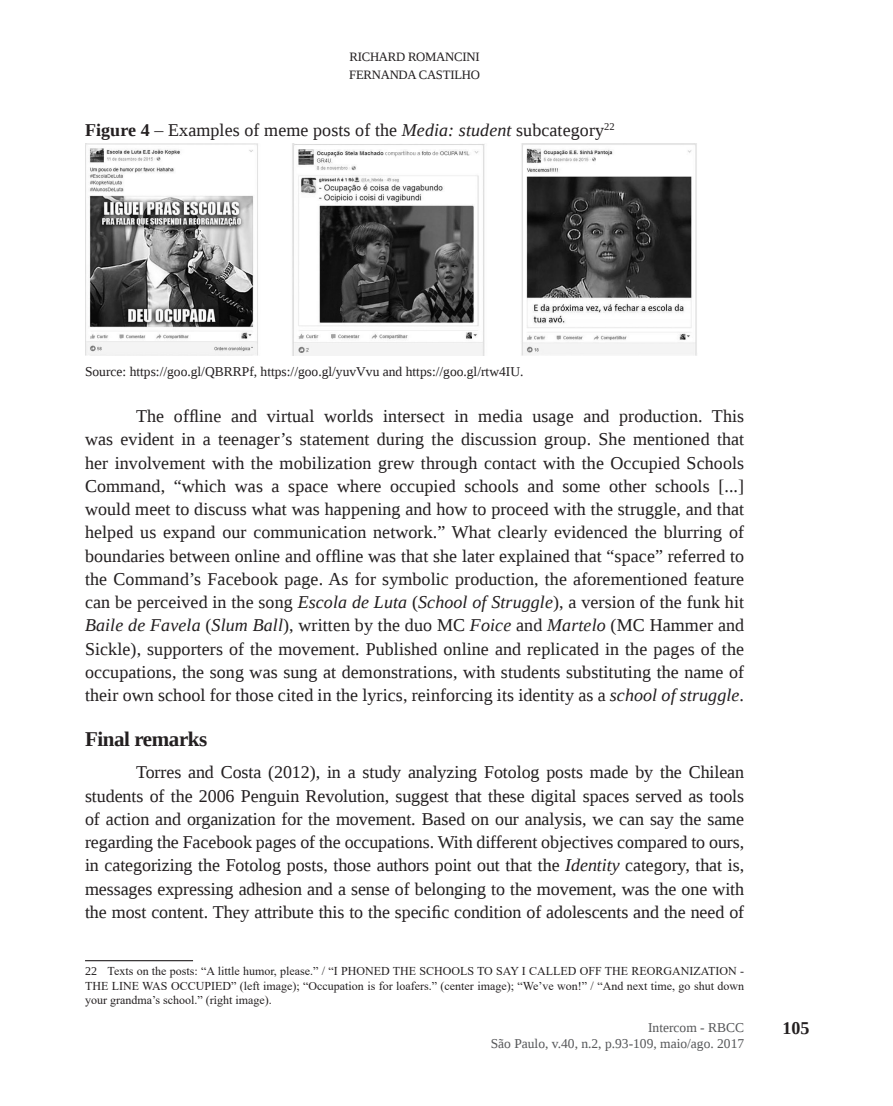
<style>
.page{position:relative;width:893px;height:1106px;background:#fff}
.page>*{position:absolute;margin:0;border:0;box-sizing:border-box;transform-origin:0 0}
.Titulo_1{font:700 21px "Liberation Serif";letter-spacing:-.02em;color:#231f20}
.Normal_-5{font:18px/23.2px "Liberation Serif";color:#231f20;text-align:justify}
.Titulo_Figura{font:18px "Liberation Serif";letter-spacing:.005em;color:#231f20}
.t1{font:700 18px "Liberation Serif";color:#231f20}
.Fonte{font:13.5px "Liberation Serif";color:#231f20}
.t2{font:13.5px/16.2px "Liberation Serif";color:#57585a;text-align:right}
.t3{font:12.75px/18px "Liberation Serif";letter-spacing:-.02em;color:#231f20}
.Footnotes{font:12px/14.4px "Times New Roman";color:#231f20;text-align:justify}
.s1{font-weight:700}
.s2{font-style:italic}
.s3{font-family:"Liberation Serif"}
</style>
<div class="page">
<img style="left:85px;top:144px;width:612px;height:211px">
<hr style="left:85px;top:960px;width:108px;height:1px;background:#231f20">
<p class="t3" style="left:349px;top:48px;width:132px">RICHARD ROMANCINI<br>FERNANDA CASTILHO</p>
<p class="Titulo_Figura" style="left:85px;top:118px;width:531px"><span class="s1">Figure 4</span> – Examples of meme posts of the <span class="s2">Media: student</span> subcategory<sup>22</sup></p>
<p class="Fonte" style="left:85px;top:362px;width:440px">Source: https://goo.gl/QBRRPf, https://goo.gl/yuvVvu and https://goo.gl/rtw4IU.</p>
<p class="Normal_-5" style="left:85px;top:404px;width:661px;text-indent:51px">The offline and virtual worlds intersect in media usage and production. This was evident in a teenager’s statement during the discussion group. She mentioned that her involvement with the mobilization grew through contact with the Occupied Schools Command, “which was a space where occupied schools and some other schools [...] would meet to discuss what was happening and how to proceed with the struggle, and that helped us expand our communication network.” What clearly evidenced the blurring of boundaries between online and offline was that she later explained that “space” referred to the Command’s Facebook page. As for symbolic production, the aforementioned feature can be perceived in the song <span class="s2">Escola de Luta</span> (<span class="s2">School of Struggle</span>), a version of the funk hit <span class="s2">Baile de Favela</span> (<span class="s2">Slum Ball</span>), written by the duo MC <span class="s2">Foice</span> and <span class="s2">Martelo</span> (MC Hammer and Sickle), supporters of the movement. Published online and replicated in the pages of the occupations, the song was sung at demonstrations, with students substituting the name of their own school for those cited in the lyrics, reinforcing its identity as a <span class="s2">school of struggle</span>.</p>
<p class="Titulo_1" style="left:85px;top:725px;width:124px">Final remarks</p>
<p class="Normal_-5" style="left:85px;top:760px;width:661px;text-indent:51px">Torres and Costa (2012), in a study analyzing Fotolog posts made by the Chilean students of the 2006 Penguin Revolution, suggest that these digital spaces served as tools of action and organization for the movement. Based on our analysis, we can say the same regarding the Facebook pages of the occupations. With different objectives compared to ours, in categorizing the Fotolog posts, those authors point out that the <span class="s2">Identity</span> category, that is, messages expressing adhesion and a sense of belonging to the movement, was the one with the most content. They attribute this to the specific condition of adolescents and the need of</p>
<p class="Footnotes" style="left:85px;top:963px;width:661px"><span class="s3">22</span> Texts on the posts: “A little humor, please.” / “I PHONED THE SCHOOLS TO SAY I CALLED OFF THE REORGANIZATION - THE LINE WAS OCCUPIED” (left image); “Occupation is for loafers.” (center image); “We’ve won!” / “And next time, go shut down your grandma’s school.” (r<span class="s3">i</span>ght image).</p>
<p class="t2" style="left:491px;top:1018px;width:255px">Intercom - RBCC<br>São Paulo, v.40, n.2, p.93-109, maio/ago. 2017</p>
<p class="t1" style="left:782px;top:1016px;width:28px">105</p>
</div>
